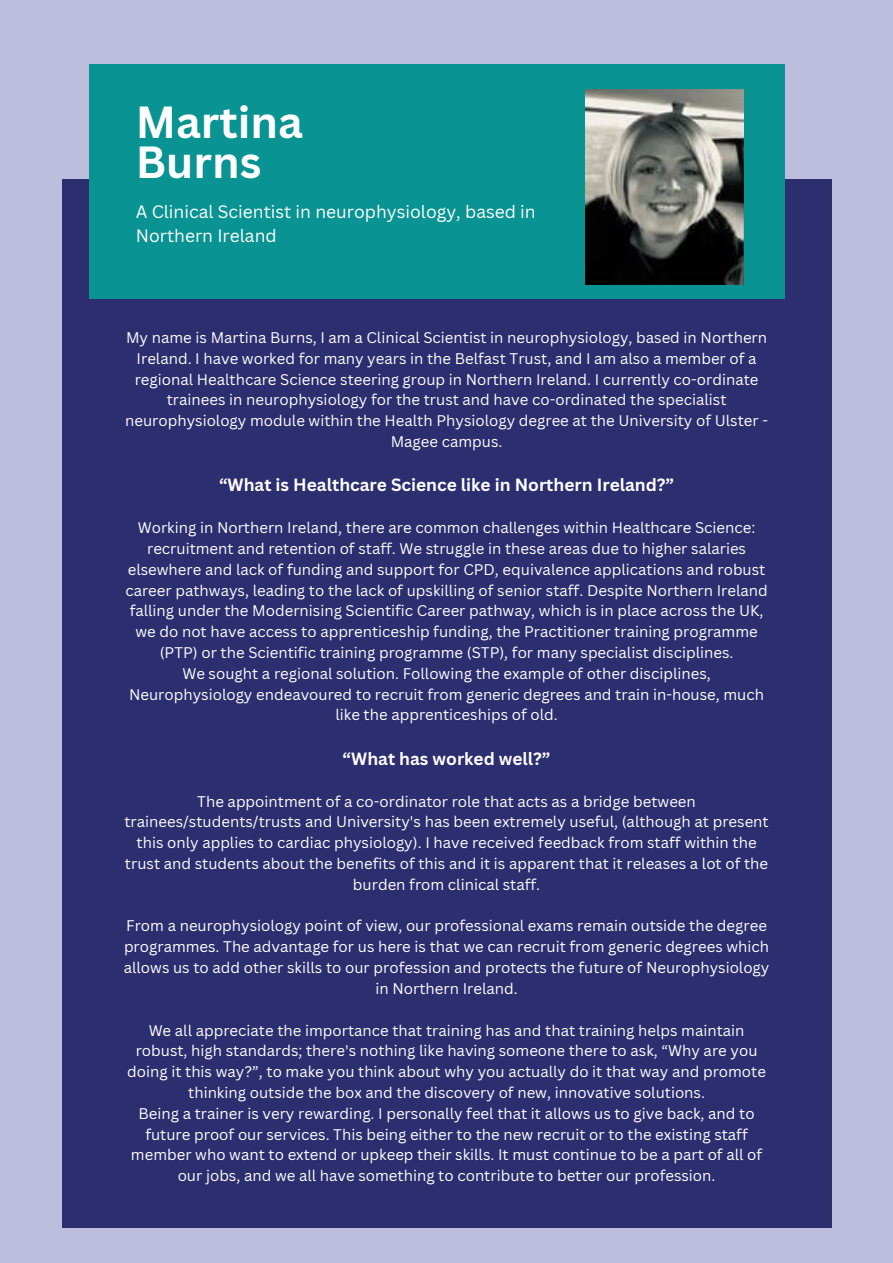
<style>
.page{position:relative;width:893px;height:1263px;background:#bdbedd}
.page>*{position:absolute;margin:0;border:0;box-sizing:border-box;transform-origin:0 0}
.t1{font:700 43.8px/39.4px "Canva Sans";color:#fff}
.t2{font:17.4px/24.2px "Canva Sans";color:#fff}
.t3{font:700 17.25px "Canva Sans";color:#fff}
.t4{font:15px/20.9px "Canva Sans";color:#fff;text-align:center}
</style>
<div class="page">
<div style="left:62px;top:179px;width:769px;height:1048px;background:#2d2e70"></div>
<div style="left:89px;top:64px;width:695px;height:235px;background:#099393"></div>
<img style="left:586px;top:89px;width:157px;height:195px">
<h1 class="t1" style="left:136px;top:102px;width:169px">Martina<br>Burns</h1>
<p class="t2" style="left:136px;top:199px;width:401px">A Clinical Scientist in neurophysiology, based in<br>Northern Ireland</p>
<h3 class="t4" style="left:125px;top:327px;width:644px">My name is Martina Burns, I am a Clinical Scientist in neurophysiology, based in Northern Ireland. I have worked for many years in the Belfast Trust, and I am also a member of a regional Healthcare Science steering group in Northern Ireland. I currently co-ordinate trainees in neurophysiology for the trust and have co-ordinated the specialist neurophysiology module within the Health Physiology degree at the University of Ulster - Magee campus.</h3>
<p class="t3" style="left:219px;top:473px;width:457px">“What is Healthcare Science like in Northern Ireland?”</p>
<h2 class="t4" style="left:125px;top:517px;width:644px">Working in Northern Ireland, there are common challenges within Healthcare Science: recruitment and retention of staff. We struggle in these areas due to higher salaries elsewhere and lack of funding and support for CPD, equivalence applications and robust career pathways, leading to the lack of upskilling of senior staff. Despite Northern Ireland falling under the Modernising Scientific Career pathway, which is in place across the UK, we do not have access to apprenticeship funding, the Practitioner training programme (PTP) or the Scientific training programme (STP), for many specialist disciplines.</h2>
<p class="t4" style="left:129px;top:662px;width:636px">We sought a regional solution. Following the example of other disciplines,<br>Neurophysiology endeavoured to recruit from generic degrees and train in-house, much like the apprenticeships of old.</p>
<p class="t3" style="left:343px;top:746px;width:209px">“What has worked well?”</p>
<h2 class="t4" style="left:124px;top:790px;width:646px">The appointment of a co-ordinator role that acts as a bridge between trainees/students/trusts and University's has been extremely useful, (although at present this only applies to cardiac physiology). I have received feedback from staff within the trust and students about the benefits of this and it is apparent that it releases a lot of the burden from clinical staff.</h2>
<p class="t4" style="left:124px;top:915px;width:647px">From a neurophysiology point of view, our professional exams remain outside the degree programmes. The advantage for us here is that we can recruit from generic degrees which allows us to add other skills to our profession and protects the future of Neurophysiology in Northern Ireland.</p>
<p class="t4" style="left:127px;top:1019px;width:640px">We all appreciate the importance that training has and that training helps maintain robust, high standards; there's nothing like having someone there to ask, “Why are you doing it this way?”, to make you think about why you actually do it that way and promote thinking outside the box and the discovery of new, innovative solutions.</p>
<p class="t4" style="left:131px;top:1102px;width:633px">Being a trainer is very rewarding. I personally feel that it allows us to give back, and to future proof our services. This being either to the new recruit or to the existing staff member who want to extend or upkeep their skills. It must continue to be a part of all of our jobs, and we all have something to contribute to better our profession.</p>
</div>
